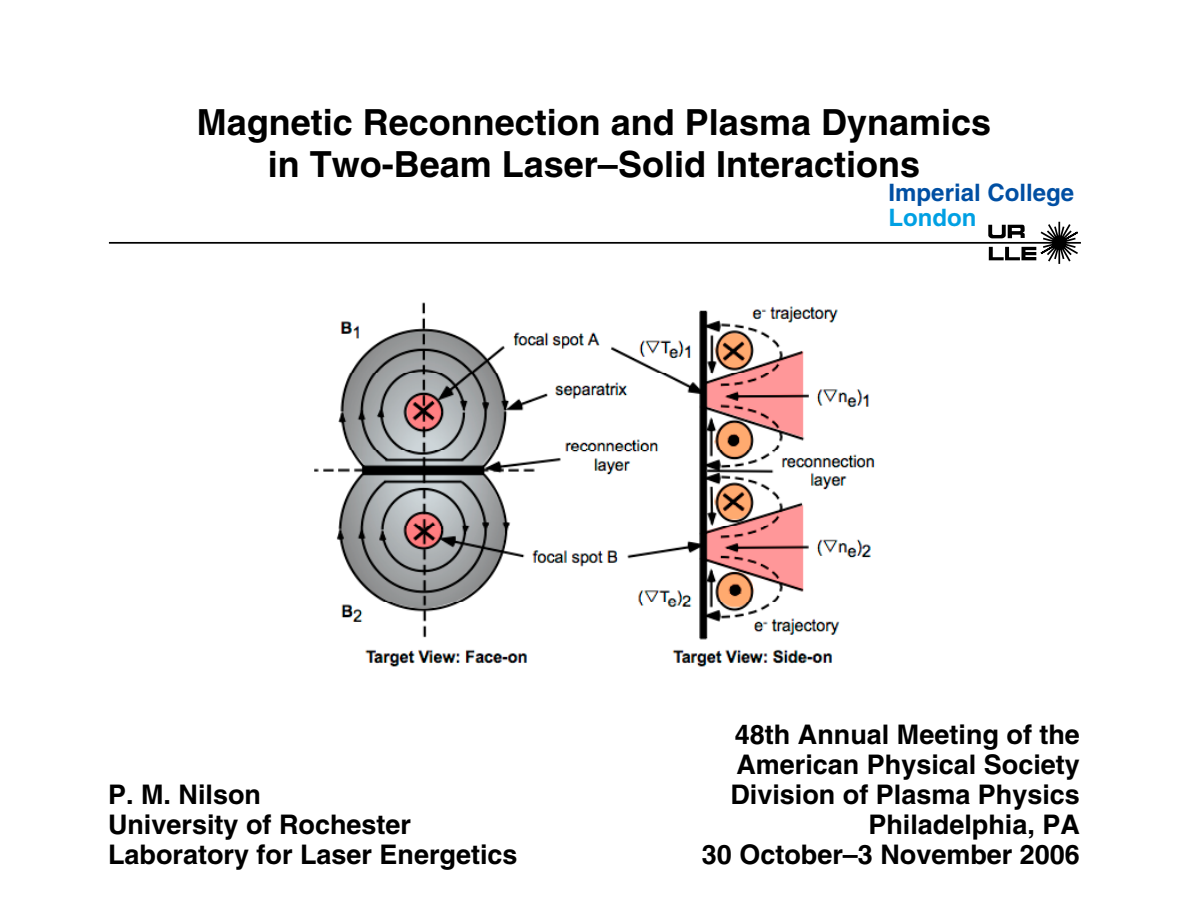
<style>
.page{position:relative;width:1188px;height:918px;background:#fff}
.page>*{position:absolute;margin:0;border:0;box-sizing:border-box;transform-origin:0 0}
.t1{font:700 36px/42px "Helvetica LT Std";color:#000;text-align:center}
.t2{font:700 27px/30px "Helvetica LT Std";color:#000;text-align:right}
.t3{font:700 24px "Helvetica LT Std";color:#004fa3}
.t4{font:700 24px "Helvetica LT Std";color:#00a0e3}
</style>
<div class="page">
<svg style="left:988px;top:221px;width:90px;height:43px"></svg>
<hr style="left:109px;top:242px;width:972px;height:2px;background:#000">
<img style="left:314px;top:302px;width:561px;height:365px">
<h1 class="t1" style="left:197px;top:100px;width:796px">Magnetic Reconnection and Plasma Dynamics in Two-Beam Laser–Solid Interactions</h1>
<p class="t3" style="left:889px;top:178px;width:187px">Imperial College</p>
<p class="t4" style="left:889px;top:203px;width:89px">London</p>
<p class="t2" style="left:108px;top:779px;width:411px;text-align:left">P. M. Nilson<br>University of Rochester<br>Laboratory for Laser Energetics</p>
<p class="t2" style="left:702px;top:719px;width:380px">48th Annual Meeting of the<br>American Physical Society<br>Division of Plasma Physics<br>Philadelphia, PA<br>30 October–3 November 2006</p>
</div>
